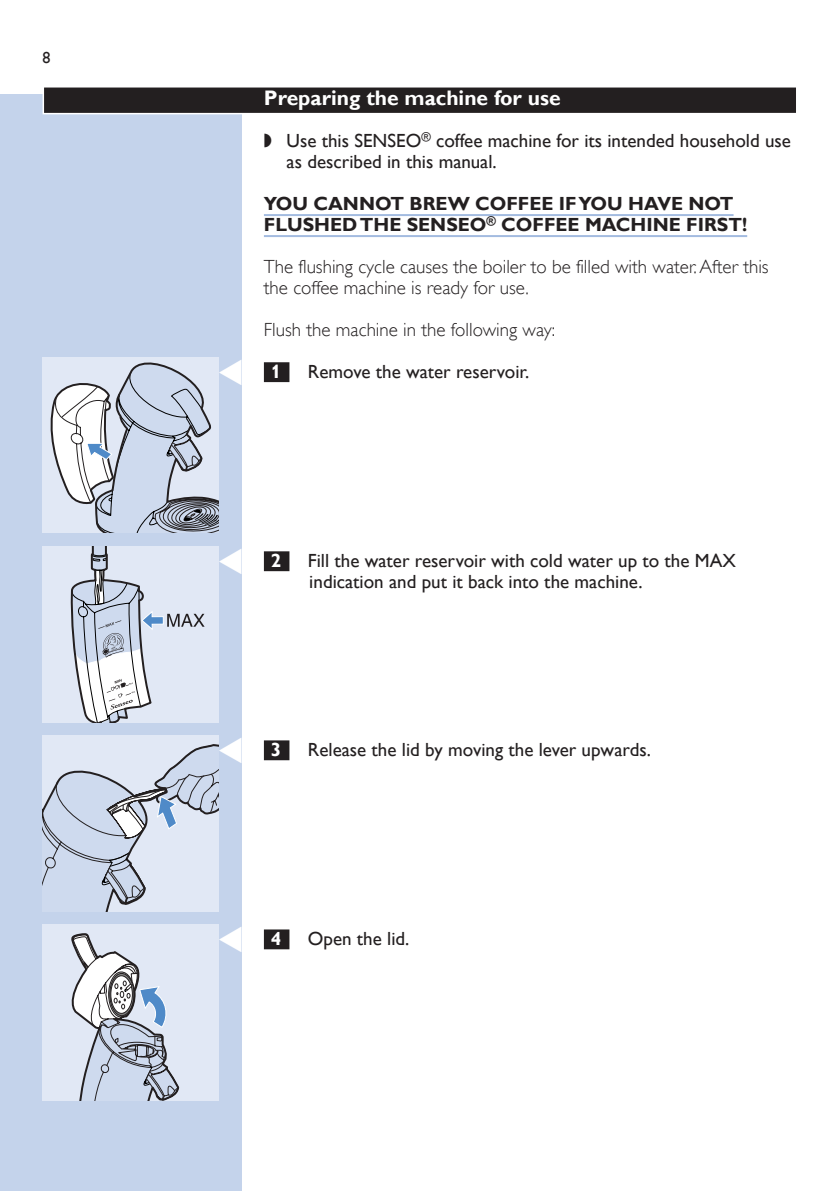
<style>
.page{position:relative;width:840px;height:1191px;background:#fff}
.page>*{position:absolute;margin:0;border:0;box-sizing:border-box;transform-origin:0 0}
.t1{font:36px "Philips Tape";color:#fff}
.t2{font:700 21px "Gill Sans Alt One WGL";color:#fff}
.t3{font:19px/21px "Gill Sans Alt One WGL";color:#231f20}
.t4{font:19px/21px "Gill Sans Alt One WGL Light";color:#231f20}
.t5{font:700 19px "Gill Sans Alt One WGL";color:#231f20}
.t6{font:16px "Gill Sans Alt One WGL";color:#231f20}
.s1{font-family:"Gill Sans Alt One WGL";font-weight:700;font-size:19px}
.s2{font-family:"Philips Tape";font-size:36px;color:#fff}
.s3{font-weight:700;color:#fff}
</style>
<div class="page">
<div style="left:0;top:95px;width:241px;height:1096px;background:#c4d3eb"></div>
<div style="left:43px;top:86px;width:754px;height:28px;background:#979596"></div>
<div style="left:44px;top:88px;width:751px;height:25px;background:#231f20"></div>
<hr style="left:264px;top:214px;width:469px;height:2px;background:#a3bbe0">
<hr style="left:264px;top:235px;width:482px;height:2px;background:#a3bbe0">
<div style="left:264px;top:362px;width:25px;height:20px;background:#231f20"></div>
<div style="left:264px;top:551px;width:25px;height:20px;background:#231f20"></div>
<div style="left:264px;top:740px;width:25px;height:20px;background:#231f20"></div>
<div style="left:264px;top:929px;width:25px;height:20px;background:#231f20"></div>
<svg style="left:44px;top:359px;width:174px;height:174px"></svg>
<div style="left:43px;top:546px;width:175px;height:176px;background:#e1e8f5"></div>
<svg style="left:70px;top:546px;width:134px;height:176px"></svg>
<div style="left:43px;top:735px;width:175px;height:176px;background:#e1e8f5"></div>
<svg style="left:43px;top:744px;width:175px;height:167px"></svg>
<div style="left:43px;top:924px;width:175px;height:176px;background:#e1e8f5"></div>
<svg style="left:71px;top:933px;width:109px;height:167px"></svg>
<p class="t6" style="left:43px;top:47px;width:9px">8</p>
<p class="t2" style="left:264px;top:84px;width:298px">PREPARING THE MACHINE FOR USE</p>
<p class="t3" style="left:286px;top:130px;width:505px;text-indent:-23px">◗ Use this Senseo<sup>®</sup> coffee machine for its intended household use as described in this manual.</p>
<p class="t5" style="left:264px;top:191px;width:66px">YOU CANNOT</p>
<p class="t5" style="left:409px;top:191px;width:16px">BREW</p>
<p class="t5" style="left:475px;top:191px;width:14px">COFFEE</p>
<p class="t5" style="left:558px;top:191px;width:36px">IF YOU</p>
<p class="t5" style="left:627px;top:191px;width:15px">HAVE</p>
<p class="t5" style="left:688px;top:191px;width:16px">NOT</p>
<p class="t5" style="left:264px;top:212px;width:15px">FLUSHED</p>
<p class="t5" style="left:359px;top:212px;width:15px">THE</p>
<p class="t5" style="left:406px;top:212px;width:26px">SENSEO</p>
<p class="t5" style="left:486px;top:212px;width:29px"><sup>®</sup> COFFEE</p>
<p class="t5" style="left:584px;top:212px;width:15px">MACHINE</p>
<p class="t5" style="left:685px;top:212px;width:12px">FIRST</p>
<p class="t5" style="left:741px;top:212px;width:7px">!</p>
<p class="t4" style="left:264px;top:256px;width:506px">The flushing cycle causes the boiler to be filled with water. After this the coffee machine is ready for use.</p>
<p class="t4" style="left:264px;top:319px;width:292px">Flush the machine in the following way:</p>
<h1 class="t1" style="left:215px;top:353px;width:67px">C <span class="s1">1</span></h1>
<p class="t3" style="left:308px;top:361px;width:223px">Remove the water reservoir.</p>
<h1 class="t1" style="left:215px;top:542px;width:67px">C <span class="s1">2</span></h1>
<p class="t3" style="left:308px;top:550px;width:429px">Fill the water reservoir with cold water up to the MAX indication and put it back into the machine.</p>
<h1 class="t1" style="left:215px;top:731px;width:67px">C <span class="s1">3</span></h1>
<p class="t3" style="left:308px;top:739px;width:344px">Release the lid by moving the lever upwards.</p>
<p class="t3" style="left:215px;top:928px;width:195px"><span class="s2">C</span> <span class="s3">4</span> Open the lid.</p>
</div>
